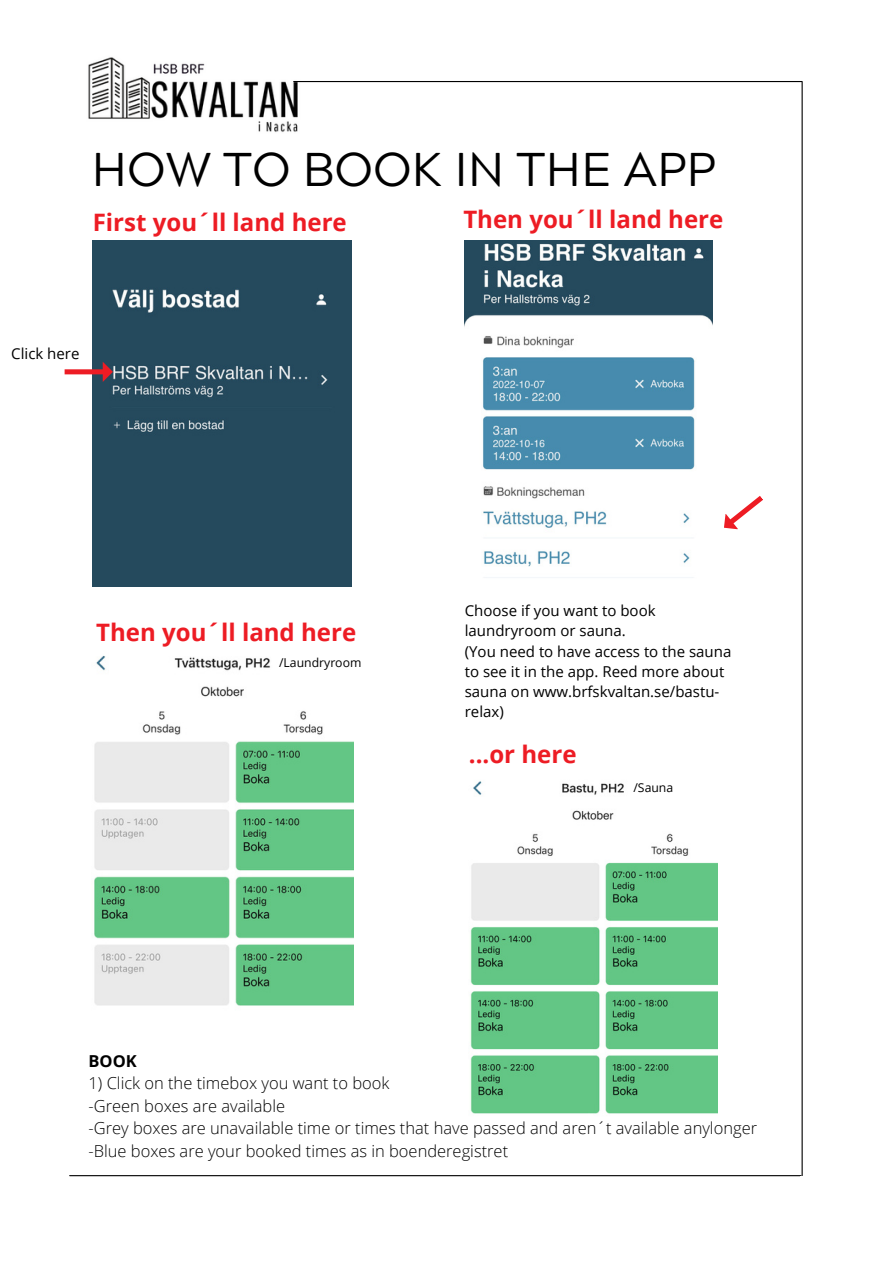
<style>
.page{position:relative;width:894px;height:1264px;background:#fff}
.page>*{position:absolute;margin:0;border:0;box-sizing:border-box;transform-origin:0 0}
.t1{font:47.25px "Acherus Grotesque";color:#000}
.t2{font:700 24px "Open Sans";color:#ed1c24}
.t3{font:300 16.5px/22.5px "Open Sans";color:#000}
.t4{font:700 16.5px "Open Sans";color:#000}
.t5{font:15px/20.2px "Open Sans";color:#000}
.t6{font:12.15px "Open Sans";color:#000}
</style>
<div class="page">
<hr style="left:801px;top:82px;width:1px;height:1093px;background:#000">
<img style="left:88px;top:57px;width:241px;height:75px">
<hr style="left:293px;top:81px;width:508px;height:1px;background:#000">
<hr style="left:70px;top:1175px;width:730px;height:1px;background:#000">
<div style="left:93px;top:240px;width:259px;height:346px;background:#254a5d"></div>
<img style="left:464px;top:240px;width:248px;height:338px">
<img style="left:470px;top:781px;width:247px;height:333px">
<img style="left:94px;top:655px;width:259px;height:351px">
<svg style="left:65px;top:362px;width:48px;height:20px"></svg>
<svg style="left:724px;top:496px;width:39px;height:34px"></svg>
<h1 class="t1" style="left:91px;top:151px;width:625px">HOW TO BOOK IN THE APP</h1>
<h2 class="t2" style="left:93px;top:205px;width:255px">First you´ll land here</h2>
<h2 class="t2" style="left:463px;top:202px;width:261px">Then you´ll land here</h2>
<p class="t5" style="left:11px;top:343px;width:70px">Click here</p>
<h2 class="t2" style="left:96px;top:615px;width:261px">Then you´ll land here</h2>
<p class="t6" style="left:279px;top:654px;width:84px">/Laundryroom</p>
<p class="t5" style="left:464px;top:600px;width:268px">Choose if you want to book laundryroom or sauna.<br>(You need to have access to the sauna to see it in the app. Reed more about sauna on www.brfskvaltan.se/bastu&shy;relax)</p>
<h2 class="t2" style="left:468px;top:737px;width:109px">...or here</h2>
<p class="t6" style="left:633px;top:779px;width:41px">/Sauna</p>
<p class="t4" style="left:88px;top:1048px;width:50px">BOOK</p>
<p class="t3" style="left:88px;top:1071px;width:670px">1) Click on the timebox you want to book<br>-Green boxes are available<br>-Grey boxes are unavailable time or times that have passed and aren´t available anylonger -Blue boxes are your booked times as in boenderegistret</p>
</div>
